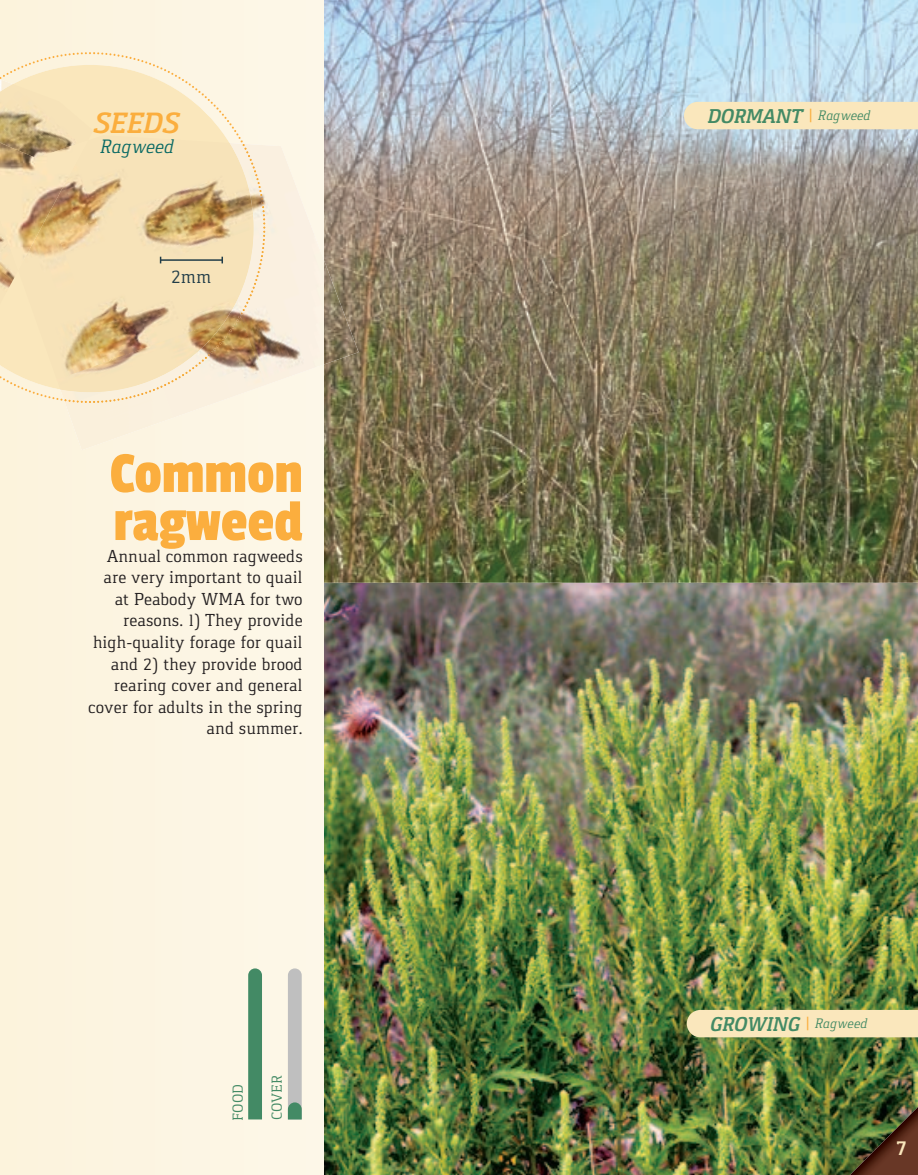
<style>
.page{position:relative;width:918px;height:1175px;background:#fff}
.page>*{position:absolute;margin:0;border:0;box-sizing:border-box;transform-origin:0 0}
.t1{font:60.3px/48px "Passion One";color:#fbae3e}
.t2{font:italic 700 30.45px "Gaspar";color:#fbae3e}
.t3{font:700 21px "Gaspar";color:#fae7bc}
.t4{font:italic 700 20.7px "Gaspar";color:#438a65}
.t5{font:italic 20.1px "Gaspar";color:#0b6a64}
.t6{font:19.5px "Gaspar";color:#223d48}
.t7{font:18px/21.6px "Gaspar";color:#231f20;text-align:right}
.t8{font:15px "Gaspar";color:#438a65}
.s1{font-weight:400;font-size:14.25px}
</style>
<div class="page">
<div style="left:0;top:0;width:324px;height:1174px;background:#fcf5e3"></div>
<img style="left:324px;top:582px;width:594px;height:592px">
<img style="left:324px;top:0;width:594px;height:582px">
<div style="left:684px;top:102px;width:234px;height:27px;background:#fae7bc"></div>
<div style="left:687px;top:1009px;width:231px;height:28px;background:#fae7bc"></div>
<svg style="left:0;top:52px;width:265px;height:351px;background:#fbedcf"></svg>
<div style="left:254px;top:143px;width:70px;height:242px;background:#faf0e3"></div>
<img style="left:174px;top:403px;width:91px;height:15px">
<div style="left:66px;top:403px;width:108px;height:47px;background:#faf0de"></div>
<img style="left:60px;top:392px;width:45px;height:13px">
<img style="left:324px;top:260px;width:35px;height:104px">
<img style="left:93px;top:135px;width:161px;height:91px">
<img style="left:57px;top:379px;width:32px;height:13px">
<img style="left:18px;top:211px;width:86px;height:168px">
<img style="left:242px;top:144px;width:22px;height:64px">
<img style="left:64px;top:399px;width:23px;height:4px">
<img style="left:89px;top:226px;width:176px;height:177px">
<svg style="left:93px;top:231px;width:172px;height:172px;background:#e7d1aa"></svg>
<svg style="left:0;top:52px;width:87px;height:32px;background:#fbedce"></svg>
<img style="left:0;top:84px;width:93px;height:220px">
<img style="left:0;top:140px;width:88px;height:130px">
<svg style="left:248px;top:968px;width:14px;height:151px;background:#488c68"></svg>
<svg style="left:288px;top:968px;width:14px;height:151px;background:#b4bbb7"></svg>
<img style="left:850px;top:1106px;width:68px;height:68px">
<h2 class="t2" style="left:94px;top:106px;width:87px">SEEDS</h2>
<p class="t5" style="left:100px;top:135px;width:75px">Ragweed</p>
<p class="t6" style="left:171px;top:265px;width:42px">2mm</p>
<h1 class="t1" style="left:110px;top:449px;width:195px">Common ragweed</h1>
<p class="t7" style="left:88px;top:545px;width:216px">Annual common ragweeds are very important to quail at Peabody WMA for two reasons. 1) They provide high-quality forage for quail and 2) they provide brood rearing cover and general cover for adults in the spring and summer.</p>
<p class="t8" style="left:229px;top:1120px;width:38px;rotate:-90deg">FOOD</p>
<p class="t8" style="left:269px;top:1120px;width:46px;rotate:-90deg">COVER</p>
<p class="t4" style="left:708px;top:104px;width:164px">DORMANT <sup>|</sup> <span class="s1">Ragweed</span></p>
<p class="t4" style="left:711px;top:1012px;width:158px">GROWING <sup>|</sup> <span class="s1">Ragweed</span></p>
<p class="t3" style="left:896px;top:1136px;width:12px">7</p>
</div>
